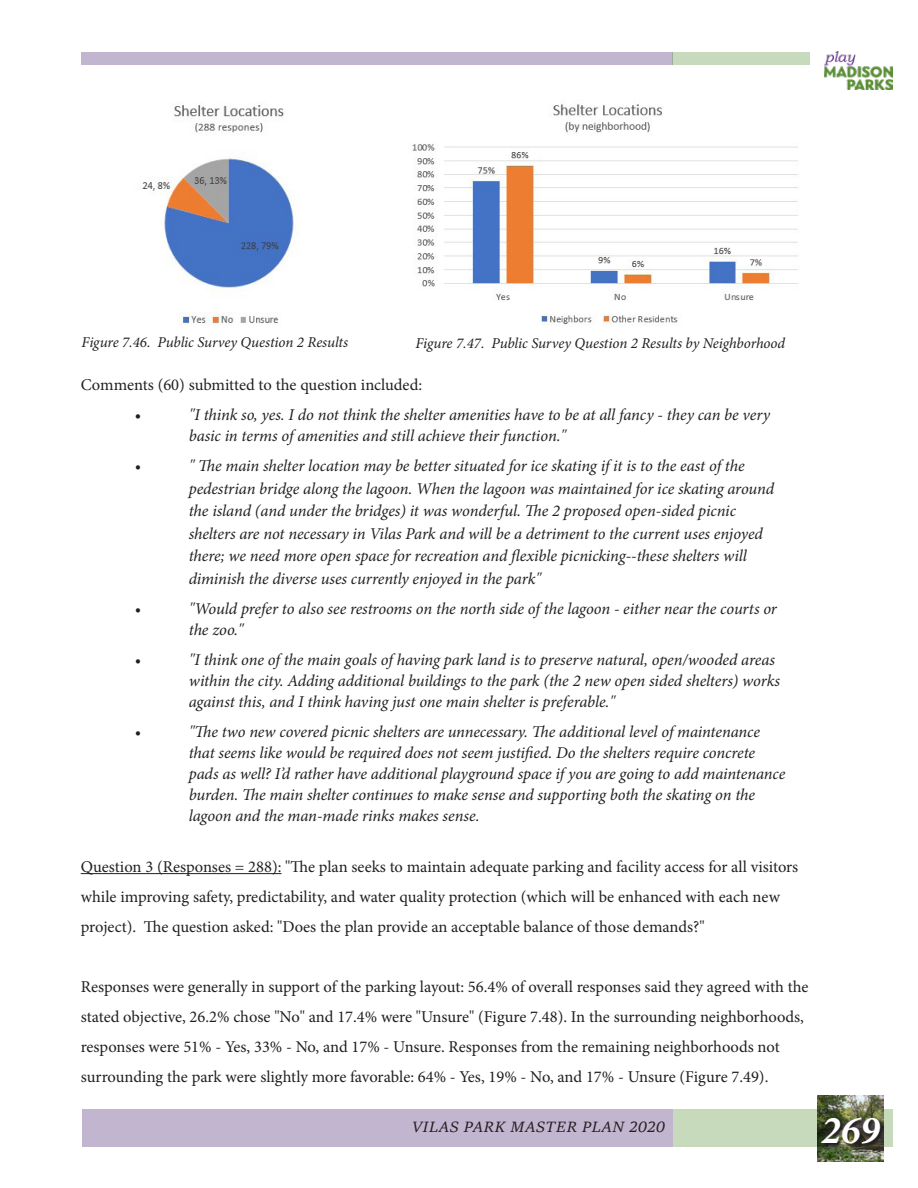
<style>
.page{position:relative;width:918px;height:1188px;background:#fff}
.page>*{position:absolute;margin:0;border:0;box-sizing:border-box;transform-origin:0 0}
.t1{font:italic 700 39.45px "Minion Pro";color:#fff}
.t2{font:italic 16.5px "Minion Pro";letter-spacing:-.01em;color:#231f20}
.t3{font:16.5px/30px "Minion Pro";color:#231f20}
.t4{font:italic 16.5px "Sitka Subheading";letter-spacing:.045em;color:#231f20}
.t5{font:italic 15px "Minion Pro";letter-spacing:-.01em;color:#231f20}
</style>
<div class="page">
<div style="left:82px;top:1109px;width:591px;height:38px;background:#c2b5d0"></div>
<img style="left:825px;top:52px;width:67px;height:38px">
<div style="left:673px;top:1109px;width:219px;height:38px;background:#c7dabc"></div>
<img style="left:818px;top:1096px;width:65px;height:65px">
<svg style="left:822px;top:1118px;width:62px;height:29px;background:#3c3c2e"></svg>
<div style="left:81px;top:52px;width:592px;height:13px;background:#c2b5d0"></div>
<div style="left:673px;top:52px;width:137px;height:13px;background:#c7dabc"></div>
<img style="left:142px;top:104px;width:656px;height:222px">
<hr style="left:81px;top:873px;width:200px;height:1px;background:#231f20">
<p class="t5" style="left:82px;top:332px;width:268px">Figure 7.46. Public Survey Question 2 Results</p>
<p class="t5" style="left:416px;top:333px;width:371px">Figure 7.47. Public Survey Question 2 Results by Neighborhood</p>
<p class="t3" style="left:81px;top:370px;width:343px">Comments (60) submitted to the question included:</p>
<p class="t3" style="left:135px;top:400px;width:8px">•</p>
<p class="t2" style="left:189px;top:404px;width:583px">"I think so, yes. I do not think the shelter amenities have to be at all fancy - they can be very</p>
<p class="t2" style="left:189px;top:425px;width:379px">basic in terms of amenities and still achieve their function."</p>
<p class="t2" style="left:135px;top:455px;width:8px">•</p>
<p class="t2" style="left:189px;top:455px;width:558px">" The main shelter location may be better situated for ice skating if it is to the east of the</p>
<p class="t2" style="left:189px;top:477px;width:587px">pedestrian bridge along the lagoon. When the lagoon was maintained for ice skating around</p>
<p class="t2" style="left:189px;top:500px;width:549px">the island (and under the bridges) it was wonderful. The 2 proposed open-sided picnic</p>
<p class="t2" style="left:189px;top:522px;width:576px">shelters are not necessary in Vilas Park and will be a detriment to the current uses enjoyed</p>
<p class="t2" style="left:189px;top:545px;width:560px">there; we need more open space for recreation and flexible picnicking--these shelters will</p>
<p class="t2" style="left:189px;top:567px;width:354px">diminish the diverse uses currently enjoyed in the park"</p>
<p class="t2" style="left:135px;top:597px;width:8px">•</p>
<p class="t2" style="left:189px;top:597px;width:590px">"Would prefer to also see restrooms on the north side of the lagoon - either near the courts or</p>
<p class="t2" style="left:189px;top:618px;width:56px">the zoo."</p>
<p class="t2" style="left:135px;top:648px;width:8px">•</p>
<p class="t2" style="left:189px;top:648px;width:588px">"I think one of the main goals of having park land is to preserve natural, open/wooded areas</p>
<p class="t2" style="left:189px;top:669px;width:593px">within the city. Adding additional buildings to the park (the 2 new open sided shelters) works</p>
<p class="t2" style="left:189px;top:690px;width:428px">against this, and I think having just one main shelter is preferable."</p>
<p class="t2" style="left:135px;top:720px;width:8px">•</p>
<p class="t2" style="left:189px;top:720px;width:573px">"The two new covered picnic shelters are unnecessary. The additional level of maintenance</p>
<p class="t2" style="left:189px;top:741px;width:568px">that seems like would be required does not seem justified. Do the shelters require concrete</p>
<p class="t2" style="left:189px;top:762px;width:598px">pads as well? I’d rather have additional playground space if you are going to add maintenance</p>
<p class="t2" style="left:189px;top:783px;width:568px">burden. The main shelter continues to make sense and supporting both the skating on the</p>
<p class="t2" style="left:189px;top:804px;width:292px">lagoon and the man-made rinks makes sense.</p>
<p class="t3" style="left:81px;top:852px;width:719px">Question 3 (Responses = 288): "The plan seeks to maintain adequate parking and facility access for all visitors while improving safety, predictability, and water quality protection (which will be enhanced with each new project). The question asked: "Does the plan provide an acceptable balance of those demands?"</p>
<p class="t3" style="left:81px;top:972px;width:729px">Responses were generally in support of the parking layout: 56.4% of overall responses said they agreed with the stated objective, 26.2% chose "No" and 17.4% were "Unsure" (Figure 7.48). In the surrounding neighborhoods, responses were 51% - Yes, 33% - No, and 17% - Unsure. Responses from the remaining neighborhoods not surrounding the park were slightly more favorable: 64% - Yes, 19% - No, and 17% - Unsure (Figure 7.49).</p>
<p class="t4" style="left:412px;top:1115px;width:255px">VILAS PARK MASTER PLAN 2020</p>
<h1 class="t1" style="left:821px;top:1102px;width:60px">269</h1>
</div>
